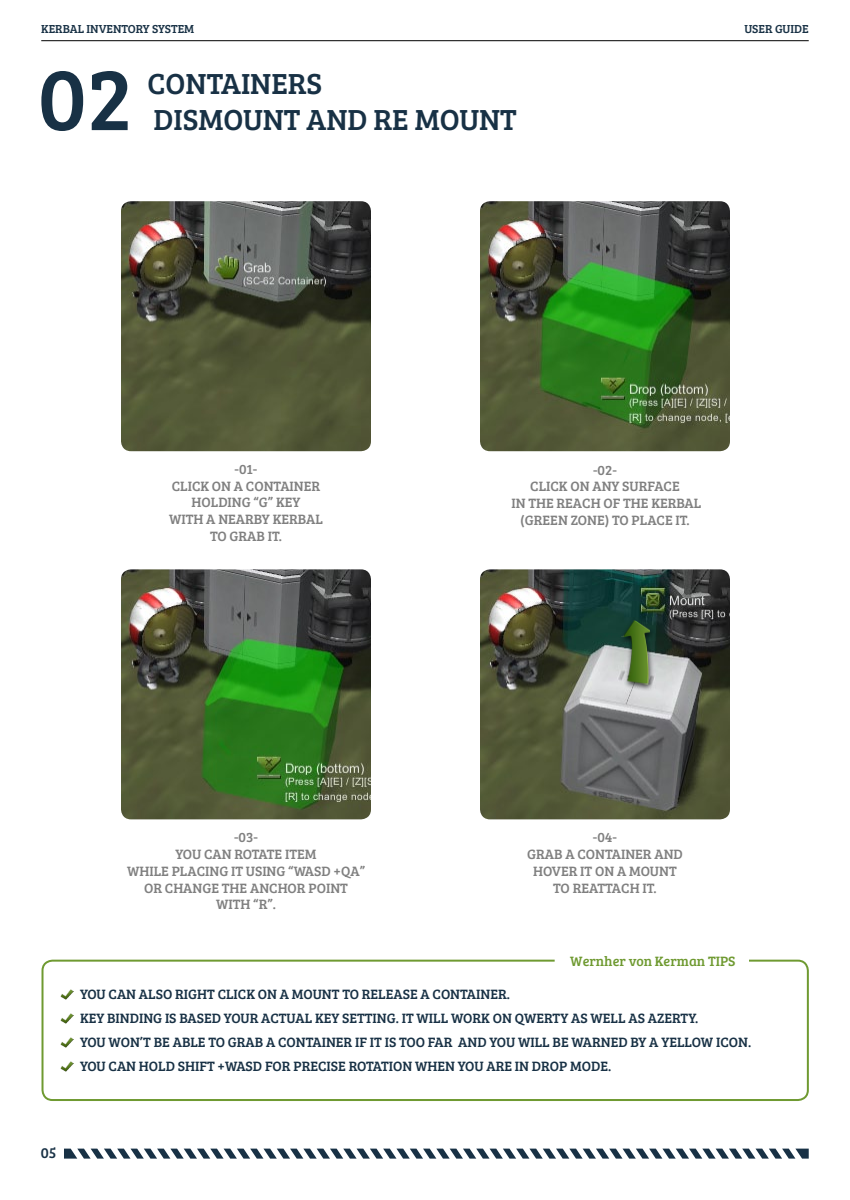
<style>
.page{position:relative;width:850px;height:1200px;background:#fff}
.page>*{position:absolute;margin:0;border:0;box-sizing:border-box;transform-origin:0 0}
.t1{font:90px "Bree Serif";color:#183145}
.t2{font:30px "Bree Serif";color:#183145}
.t3{font:15px "Bree Serif";color:#183145}
.t4{font:14px/24px "Bree Serif";color:#183145}
.t5{font:14px "Bree Serif";color:#808080}
.t6{font:14px "Bree Serif";color:#6f9a31}
.t7{font:12px "Bree Serif";color:#183145}
</style>
<div class="page">
<hr style="left:41px;top:40px;width:768px;height:1px;background:#000">
<svg style="left:64px;top:1149px;width:745px;height:10px"></svg>
<img style="left:121px;top:201px;width:250px;height:250px">
<img style="left:480px;top:201px;width:250px;height:250px">
<img style="left:121px;top:569px;width:250px;height:250px">
<img style="left:480px;top:569px;width:250px;height:250px">
<div style="left:619px;top:618px;width:37px;height:74px;background:#000;opacity:.75"></div>
<img style="left:621px;top:620px;width:30px;height:65px">
<div style="left:42px;top:960px;width:767px;height:141px;border:2px solid #6f9a31;border-radius:10px"></div>
<svg style="left:61px;top:989px;width:12px;height:10px"></svg>
<svg style="left:61px;top:1013px;width:12px;height:10px"></svg>
<svg style="left:61px;top:1037px;width:12px;height:10px"></svg>
<svg style="left:61px;top:1062px;width:12px;height:10px"></svg>
<p class="t7" style="left:41px;top:20px;width:155px">KERBAL INVENTORY SYSTEM</p>
<p class="t7" style="left:744px;top:20px;width:66px">USER GUIDE</p>
<h1 class="t1" style="left:38px;top:33px;width:96px">02</h1>
<h2 class="t2" style="left:148px;top:62px;width:176px">CONTAINERS</h2>
<h2 class="t2" style="left:154px;top:98px;width:365px">DISMOUNT AND RE MOUNT</h2>
<p class="t5" style="left:235px;top:459px;width:24px">-01-</p>
<p class="t5" style="left:172px;top:476px;width:17px">CLICK</p>
<p class="t5" style="left:212px;top:476px;width:101px">ON ACONTAINER</p>
<p class="t5" style="left:192px;top:492px;width:9px">HOLDI</p>
<p class="t5" style="left:232px;top:492px;width:70px">NG “G” KEY</p>
<p class="t5" style="left:169px;top:509px;width:10px">WITH</p>
<p class="t5" style="left:206px;top:509px;width:32px">A NEARB</p>
<p class="t5" style="left:262px;top:509px;width:29px">Y KERBAL</p>
<p class="t5" style="left:210px;top:526px;width:30px">TO GRAB</p>
<p class="t5" style="left:268px;top:526px;width:16px">IT.</p>
<p class="t5" style="left:593px;top:460px;width:25px">-02-</p>
<p class="t5" style="left:530px;top:476px;width:17px">CLICK</p>
<p class="t5" style="left:570px;top:476px;width:61px">ON ANY SURFACE</p>
<p class="t5" style="left:511px;top:493px;width:27px">IN THE</p>
<p class="t5" style="left:557px;top:493px;width:10px">REACH</p>
<p class="t5" style="left:603px;top:493px;width:29px">OF THE</p>
<p class="t5" style="left:651px;top:493px;width:18px">KERBAL</p>
<p class="t5" style="left:520px;top:510px;width:14px">(GREE</p>
<p class="t5" style="left:558px;top:510px;width:83px">N ZONE) TO PLACE</p>
<p class="t5" style="left:676px;top:510px;width:16px">IT.</p>
<p class="t5" style="left:234px;top:827px;width:25px">-03-</p>
<p class="t5" style="left:176px;top:844px;width:10px">YOU</p>
<p class="t5" style="left:204px;top:844px;width:40px">CA N ROTATE</p>
<p class="t5" style="left:285px;top:844px;width:9px">ITEM</p>
<p class="t5" style="left:127px;top:861px;width:10px">WHILE</p>
<p class="t5" style="left:172px;top:861px;width:9px">PLACI</p>
<p class="t5" style="left:209px;top:861px;width:157px">NG IT USING “WASD +QA”</p>
<p class="t5" style="left:144px;top:878px;width:31px">OR CHA</p>
<p class="t5" style="left:193px;top:878px;width:39px">NGE THE</p>
<p class="t5" style="left:250px;top:878px;width:30px">ANCHOR</p>
<p class="t5" style="left:309px;top:878px;width:39px">POINT</p>
<p class="t5" style="left:216px;top:894px;width:10px">WITH</p>
<p class="t5" style="left:253px;top:894px;width:24px">“R”.</p>
<p class="t5" style="left:593px;top:827px;width:26px">-04-</p>
<p class="t5" style="left:527px;top:844px;width:156px">GRAB A CONTAINER AND</p>
<p class="t5" style="left:533px;top:861px;width:10px">HOVER</p>
<p class="t5" style="left:580px;top:861px;width:60px">IT ON A MOU</p>
<p class="t5" style="left:659px;top:861px;width:17px">NT</p>
<p class="t5" style="left:553px;top:878px;width:105px">TO REATTACH IT.</p>
<p class="t6" style="left:570px;top:951px;width:167px">WERNHER VON KERMAN TIPS</p>
<p class="t4" style="left:80px;top:982px;width:10px">YOU</p>
<p class="t4" style="left:109px;top:982px;width:40px">CA N ALSO</p>
<p class="t4" style="left:175px;top:982px;width:9px">RIGHT</p>
<p class="t4" style="left:218px;top:982px;width:9px">CLICK</p>
<p class="t4" style="left:258px;top:982px;width:45px">ON AMOU</p>
<p class="t4" style="left:322px;top:982px;width:49px">NTTO RELEASE</p>
<p class="t4" style="left:80px;top:982px;width:673px;text-indent:341px">ACONTAINER.<br>KEY BINDING IS BASED YOUR ACTUAL KEY SETTING. IT WILL WORK ON QWERTY AS WELL AS AZERTY.<br>YOU WON’T BE ABLE TO GRAB A CONTAINER IF IT IS TOO FAR AND YOU WILL BE WARNED BY A YELLOW ICON.<br>YOU CAN HOLD SHIFT +WASD</p>
<p class="t4" style="left:265px;top:1054px;width:348px">FOR PRECISE ROTATION WHEN YOU ARE IN DROP MODE.</p>
<p class="t3" style="left:41px;top:1142px;width:17px">05</p>
</div>
